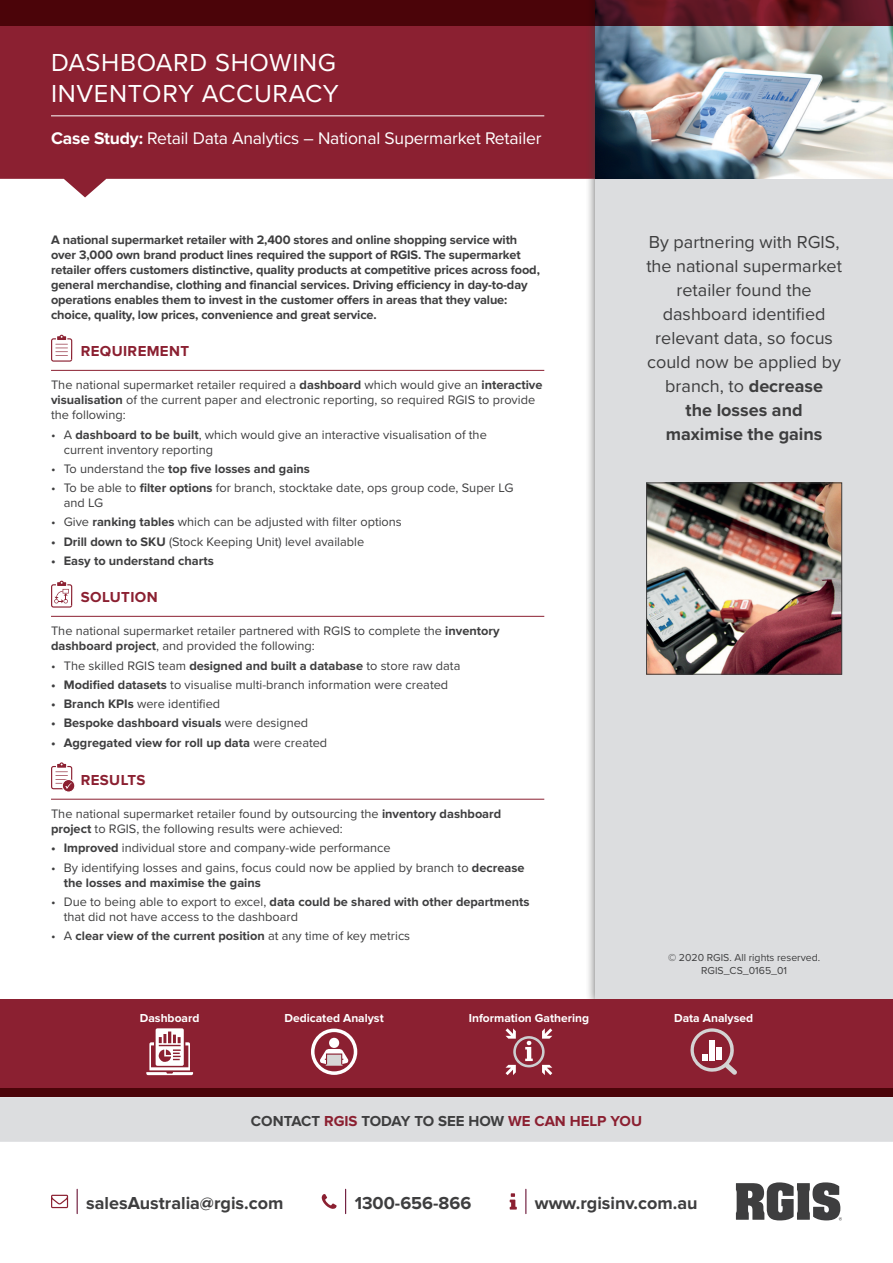
<style>
.page{position:relative;width:893px;height:1263px;background:#fff}
.page>*{position:absolute;margin:0;border:0;box-sizing:border-box;transform-origin:0 0}
.t1{font:25.5px/30.6px "Proxima Nova";letter-spacing:.025em;color:#fff}
.t2{font:18px/24px "Proxima Nova";color:#3e3e3f;text-align:center}
.t3{font:700 18px "Proxima Nova";color:#3e3e3f}
.t4{font:17.4px "Proxima Nova";letter-spacing:-.01em;color:#fff}
.t5{font:700 15px "Proxima Nova";color:#3e3e3f}
.t6{font:700 15px "Proxima Nova";letter-spacing:.025em;color:#8b2031}
.t7{font:12.75px/15px "Proxima Nova";color:#3e3e3f}
.t8{font:700 12.75px/15px "Proxima Nova";letter-spacing:-.01em;color:#3e3e3f}
.t9{font:700 12px "Proxima Nova";color:#fff}
.t10{font:10.5px/12.6px "Proxima Nova";color:#3e3e3f;text-align:center}
.s1{font-weight:700}
.s2{font-weight:400}
.s3{color:#8b2031}
</style>
<div class="page">
<svg style="left:525px;top:1189px;width:1px;height:24px"></svg>
<svg style="left:510px;top:1193px;width:7px;height:16px"></svg>
<svg style="left:77px;top:1189px;width:1px;height:24px"></svg>
<svg style="left:51px;top:1195px;width:17px;height:13px"></svg>
<svg style="left:345px;top:1189px;width:1px;height:24px"></svg>
<svg style="left:322px;top:1194px;width:15px;height:15px"></svg>
<svg style="left:736px;top:1182px;width:106px;height:38px"></svg>
<div style="left:0;top:1097px;width:893px;height:45px;background:#dcdddf"></div>
<svg style="left:0;top:26px;width:585px;height:171px;background:#973746"></svg>
<div style="left:585px;top:0;width:308px;height:1010px;background:#3e3e3f;opacity:.75"></div>
<div style="left:595px;top:0;width:298px;height:1001px;background:#dcdddf"></div>
<hr style="left:51px;top:116px;width:493px;height:1px;background:#fff">
<div style="left:0;top:999px;width:893px;height:98px;background:#8b2031"></div>
<img style="left:595px;top:26px;width:298px;height:153px">
<hr style="left:51px;top:370px;width:493px;height:1px;background:#8b2031">
<hr style="left:51px;top:616px;width:493px;height:1px;background:#8b2031">
<hr style="left:51px;top:799px;width:493px;height:1px;background:#8b2031">
<svg style="left:51px;top:335px;width:22px;height:27px"></svg>
<svg style="left:51px;top:581px;width:22px;height:27px"></svg>
<svg style="left:51px;top:762px;width:24px;height:30px"></svg>
<img style="left:648px;top:485px;width:192px;height:187px">
<div style="left:646px;top:483px;width:196px;height:191px;border:1px solid #3e3e3f"></div>
<svg style="left:0;top:0;width:893px;height:26px;background:#500911"></svg>
<div style="left:0;top:1089px;width:893px;height:8px;background:#4b0409"></div>
<svg style="left:506px;top:1028px;width:46px;height:47px"></svg>
<svg style="left:146px;top:1028px;width:47px;height:47px"></svg>
<div style="left:329px;top:1038px;width:10px;height:10px;background:#fff;border-radius:50%"></div>
<svg style="left:319px;top:1049px;width:30px;height:17px"></svg>
<div style="left:311px;top:1028px;width:46px;height:47px;border:4px solid #fff;border-radius:50%"></div>
<svg style="left:690px;top:1028px;width:47px;height:47px"></svg>
<h1 class="t1" style="left:51px;top:46px;width:289px">DASHBOARD SHOWING<br>INVENTORY ACCURACY</h1>
<h3 class="t4" style="left:51px;top:126px;width:492px"><span class="s1">Case Study:</span> Retail Data Analytics – National Supermarket Retailer</h3>
<p class="t8" style="left:51px;top:233px;width:490px">A national supermarket retailer with 2,400 stores and online shopping service with over 3,000 own brand product lines required the support of RGIS. The supermarket retailer offers customers distinctive, quality products at competitive prices across food, general merchandise, clothing and financial services. Driving efficiency in day-to-day operations enables them to invest in the customer offers in areas that they value: choice, quality, low prices, convenience and great service.</p>
<p class="t6" style="left:81px;top:342px;width:110px">REQUIREMENT</p>
<p class="t7" style="left:51px;top:377px;width:493px">The national supermarket retailer required a <span class="s1">dashboard</span> which would give an <span class="s1">interactive visualisation</span> of the current paper and electronic reporting, so required RGIS to provide the following:</p>
<p class="t7" style="left:64px;top:426px;width:425px;text-indent:-13px">• A <span class="s1">dashboard to be built</span>, which would give an interactive visualisation of the current inventory reporting</p>
<p class="t8" style="left:51px;top:462px;width:261px"><span class="s2">• To understand the</span> top five losses and gains</p>
<p class="t7" style="left:64px;top:480px;width:451px;text-indent:-13px">• To be able to <span class="s1">filter options</span> for branch, stocktake date, ops group code, Super LG and LG</p>
<p class="t7" style="left:51px;top:514px;width:352px">• Give <span class="s1">ranking tables</span> which can be adjusted with filter options</p>
<p class="t7" style="left:51px;top:533px;width:315px"><span class="s1">• Drill down to SKU</span> (Stock Keeping Unit) level available</p>
<p class="t8" style="left:51px;top:554px;width:164px">• Easy to understand charts</p>
<p class="t6" style="left:81px;top:588px;width:78px">SOLUTION</p>
<p class="t7" style="left:51px;top:623px;width:450px">The national supermarket retailer partnered with RGIS to complete the <span class="s1">inventory dashboard project</span>, and provided the following:</p>
<p class="t7" style="left:51px;top:657px;width:411px">• The skilled RGIS team <span class="s1">designed and built a database</span> to store raw data</p>
<p class="t7" style="left:51px;top:676px;width:399px"><span class="s1">• Modified datasets</span> to visualise multi-branch information were created</p>
<p class="t7" style="left:51px;top:696px;width:171px"><span class="s1">• Branch KPIs</span> were identified</p>
<p class="t8" style="left:51px;top:716px;width:259px">• Bespoke dashboard visuals <span class="s2">were designed</span></p>
<p class="t8" style="left:51px;top:735px;width:278px">• Aggregated view for roll up data <span class="s2">were created</span></p>
<p class="t6" style="left:81px;top:771px;width:66px">RESULTS</p>
<p class="t7" style="left:51px;top:806px;width:452px">The national supermarket retailer found by outsourcing the <span class="s1">inventory dashboard project</span> to RGIS, the following results were achieved:</p>
<p class="t7" style="left:51px;top:840px;width:341px"><span class="s1">• Improved</span> individual store and company-wide performance</p>
<p class="t7" style="left:64px;top:859px;width:462px;text-indent:-13px">• By identifying losses and gains, focus could now be applied by branch to <span class="s1">decrease the losses and maximise the gains</span></p>
<p class="t7" style="left:64px;top:894px;width:467px;text-indent:-13px">• Due to being able to export to excel, <span class="s1">data could be shared with other departments </span>that did not have access to the dashboard</p>
<p class="t8" style="left:51px;top:929px;width:361px"><span class="s2">• A</span> clear view of the current position <span class="s2">at any time of key metrics</span></p>
<h2 class="t2" style="left:646px;top:229px;width:197px">By partnering with RGIS, the national supermarket retailer found the dashboard identified relevant data, so focus could now be applied by branch, to <span class="s1">decrease<br>the losses and maximise the gains</span></h2>
<p class="t10" style="left:668px;top:951px;width:154px">© 2020 RGIS. All rights reserved.<br>RGIS_CS_0165_01</p>
<p class="t9" style="left:140px;top:1011px;width:61px">Dashboard</p>
<p class="t9" style="left:284px;top:1011px;width:101px">Dedicated Analyst</p>
<p class="t9" style="left:469px;top:1011px;width:122px">Information Gathering</p>
<p class="t9" style="left:674px;top:1011px;width:81px">Data Analysed</p>
<p class="t5" style="left:251px;top:1112px;width:393px">CONTACT <span class="s3">RGIS</span> TODAY TO SEE HOW <span class="s3">WE CAN HELP YOU</span></p>
<h2 class="t3" style="left:86px;top:1192px;width:199px">salesAustralia@rgis.com</h2>
<h2 class="t3" style="left:355px;top:1192px;width:118px">1300-656-866</h2>
<h2 class="t3" style="left:535px;top:1192px;width:164px">www.rgisinv.com.au</h2>
</div>
